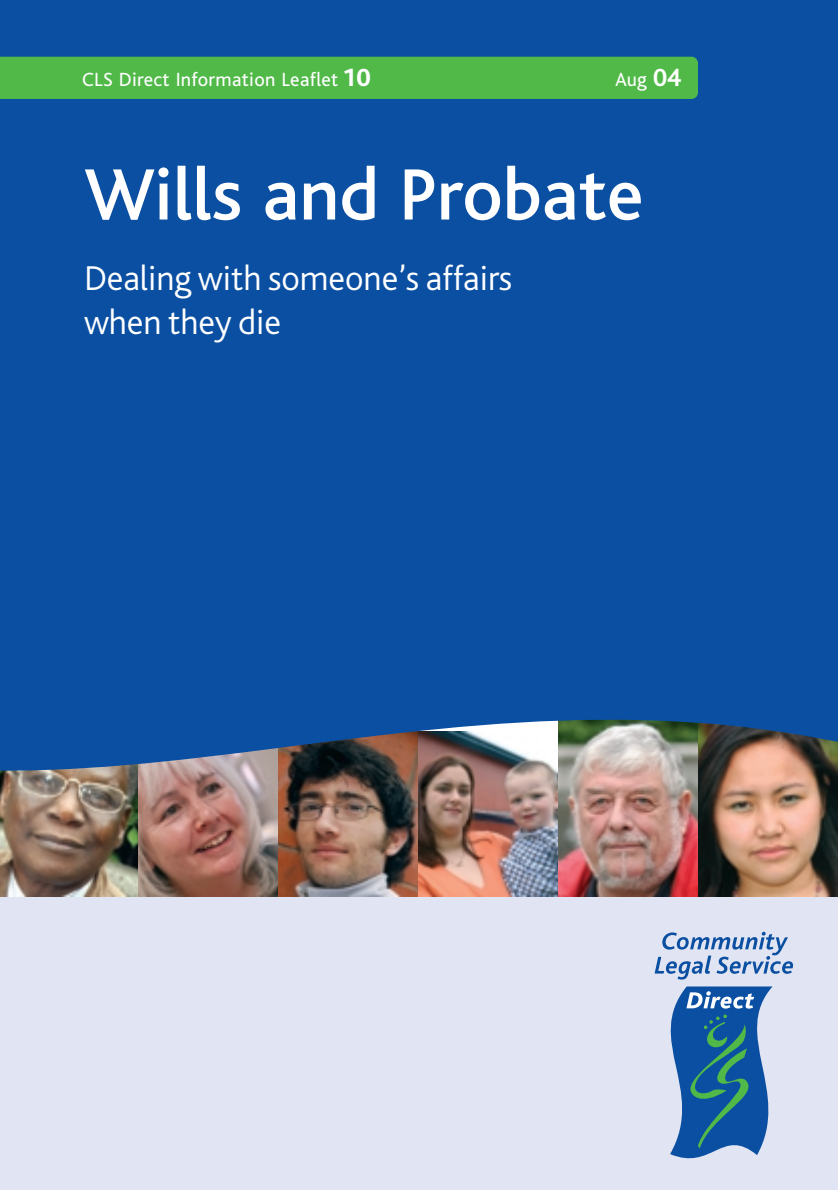
<style>
.page{position:relative;width:838px;height:1190px;background:#fff}
.page>*{position:absolute;margin:0;border:0;box-sizing:border-box;transform-origin:0 0}
.t1{font:500 76px "Bliss";color:#fff}
.t2{font:300 36px/44px "Bliss";color:#fff}
.t3{font:20px "Bliss";letter-spacing:.015em;color:#fff}
.s1{font-weight:800;font-size:26px}
.s2{font-weight:700;font-size:26px}
</style>
<div class="page">
<div style="left:0;top:777px;width:838px;height:413px;background:#e1e4f2"></div>
<div style="left:0;top:0;width:838px;height:342px;background:#0a4fa2"></div>
<img style="left:0;top:774px;width:139px;height:122px">
<img style="left:139px;top:774px;width:140px;height:122px">
<img style="left:279px;top:774px;width:140px;height:122px">
<img style="left:419px;top:774px;width:139px;height:122px">
<img style="left:558px;top:774px;width:140px;height:122px">
<img style="left:698px;top:774px;width:140px;height:122px">
<div style="left:0;top:56px;width:838px;height:718px;background:#0a4fa2"></div>
<svg style="left:670px;top:986px;width:103px;height:172px"></svg>
<svg style="left:655px;top:932px;width:138px;height:48px"></svg>
<div style="left:0;top:57px;width:698px;height:42px;background:#51b948"></div>
<p class="t3" style="left:82px;top:72px;width:290px">CLS Direct Information Leaflet <span class="s1">10</span></p>
<p class="t3" style="left:615px;top:72px;width:68px">Aug <span class="s2">04</span></p>
<h1 class="t1" style="left:84px;top:167px;width:561px">Wills and Probate</h1>
<p class="t2" style="left:84px;top:259px;width:430px">Dealing with someone’s affairs when they die</p>
</div>
